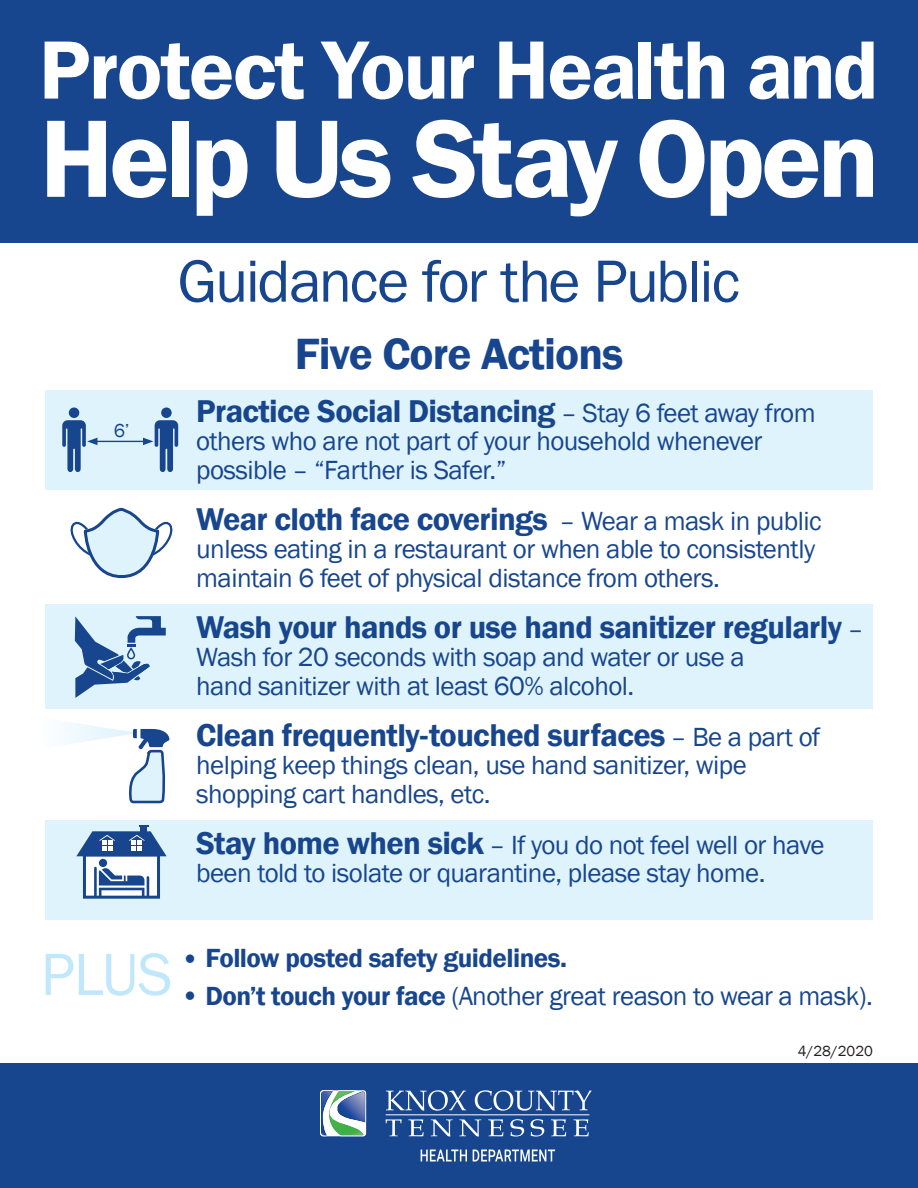
<style>
.page{position:relative;width:918px;height:1188px;background:#fff}
.page>*{position:absolute;margin:0;border:0;box-sizing:border-box;transform-origin:0 0}
.t1{font:600 114px "Franklin Gothic";letter-spacing:-.04em;color:#fff}
.t2{font:600 85.5px "Franklin Gothic";letter-spacing:-.02em;color:#fff}
.t3{font:61.5px "Franklin Gothic";letter-spacing:-.04em;color:#17468e}
.t4{font:61.5px "Franklin Gothic";color:#c1e8fa}
.t5{font:600 45px "Franklin Gothic";letter-spacing:-.02em;color:#17468e}
.t6{font:600 32.4px "Franklin Gothic";letter-spacing:-.02em;color:#17468e}
.t7{font:27px/28.5px "Franklin Gothic";letter-spacing:-.02em;color:#17468e}
.t8{font:600 27px "Franklin Gothic";letter-spacing:-.02em;color:#17468e}
.t9{font:19.35px "Franklin Gothic";color:#17468e}
.t10{font:15px "Franklin Gothic";color:#231f20}
.s1{font-weight:400;font-size:27px}
.s2{font-weight:600;font-size:32.4px}
.s3{font-weight:400;font-size:30px}
.s4{font-size:30px}
.s5{font-weight:600}
</style>
<div class="page">
<div style="left:0;top:0;width:918px;height:242px;background:#17468e"></div>
<div style="left:0;top:1064px;width:918px;height:124px;background:#17468e"></div>
<svg style="left:386px;top:1119px;width:16px;height:17px"></svg>
<svg style="left:408px;top:1119px;width:16px;height:17px"></svg>
<svg style="left:431px;top:1119px;width:22px;height:18px"></svg>
<svg style="left:459px;top:1119px;width:22px;height:18px"></svg>
<svg style="left:488px;top:1119px;width:15px;height:17px"></svg>
<svg style="left:510px;top:1119px;width:14px;height:18px"></svg>
<svg style="left:530px;top:1119px;width:14px;height:18px"></svg>
<svg style="left:551px;top:1119px;width:15px;height:17px"></svg>
<svg style="left:574px;top:1119px;width:15px;height:17px"></svg>
<svg style="left:386px;top:1090px;width:80px;height:21px"></svg>
<svg style="left:475px;top:1090px;width:117px;height:21px"></svg>
<hr style="left:386px;top:1115px;width:203px;height:1px;background:#fff">
<svg style="left:421px;top:1150px;width:46px;height:11px"></svg>
<svg style="left:473px;top:1149px;width:82px;height:13px"></svg>
<svg style="left:320px;top:1090px;width:46px;height:46px;background:#94b3bb"></svg>
<div style="left:45px;top:390px;width:828px;height:100px;background:#dff3fc"></div>
<div style="left:45px;top:604px;width:828px;height:104px;background:#dff3fc"></div>
<div style="left:45px;top:820px;width:828px;height:99px;background:#dff3fc"></div>
<svg style="left:70px;top:507px;width:103px;height:72px"></svg>
<svg style="left:75px;top:616px;width:91px;height:82px"></svg>
<div style="left:69px;top:407px;width:10px;height:11px;background:#17468e;border-radius:50%"></div>
<div style="left:161px;top:407px;width:11px;height:11px;background:#17468e;border-radius:50%"></div>
<hr style="left:95px;top:441px;width:50px;height:1px;background:#17468e">
<svg style="left:62px;top:420px;width:35px;height:52px"></svg>
<svg style="left:143px;top:420px;width:35px;height:52px"></svg>
<div style="left:83px;top:853px;width:77px;height:46px;background:#fff;border:3px solid #17468e"></div>
<svg style="left:76px;top:825px;width:91px;height:31px"></svg>
<div style="left:99px;top:859px;width:8px;height:8px;background:#17468e;border-radius:50%"></div>
<svg style="left:94px;top:867px;width:55px;height:29px"></svg>
<svg style="left:64px;top:722px;width:105px;height:82px"></svg>
<h2 class="t2" style="left:39px;top:17px;width:841px">Protect Your Health and</h2>
<h1 class="t1" style="left:40px;top:89px;width:842px">Help Us Stay Open</h1>
<p class="t9" style="left:114px;top:419px;width:17px">6’</p>
<h3 class="t3" style="left:178px;top:243px;width:564px">Guidance for the Public</h3>
<h3 class="t5" style="left:295px;top:326px;width:330px">Five Core Actions</h3>
<p class="t6" style="left:196px;top:391px;width:621px">Practice Social Distancing <span class="s1">– Stay 6 feet away from</span></p>
<p class="t7" style="left:196px;top:427px;width:568px">others who are not part of your household whenever possible – “Farther is Safer.”</p>
<p class="t6" style="left:196px;top:499px;width:627px">Wear cloth face coverings <span class="s1">– Wear a mask in public</span></p>
<p class="t7" style="left:196px;top:535px;width:621px">unless eating in a restaurant or when able to consistently maintain 6 feet of physical distance from others.</p>
<p class="t6" style="left:196px;top:607px;width:669px">Wash your hands or use hand sanitizer regularly <span class="s1">–</span></p>
<p class="t7" style="left:196px;top:643px;width:550px">Wash for 20 seconds with soap and water or use a hand sanitizer with at least 60% alcohol.</p>
<p class="t6" style="left:196px;top:715px;width:626px">Clean frequently-touched surfaces <span class="s1">– Be a part of</span></p>
<p class="t7" style="left:196px;top:751px;width:552px">helping keep things clean, use hand sanitizer, wipe shopping cart handles, etc.</p>
<p class="t7" style="left:196px;top:831px;width:630px"><span class="s2">Stay home when sick</span> – If you do not feel well or have been told to isolate or quarantine, please stay home.</p>
<h3 class="t4" style="left:41px;top:936px;width:134px">PLUS</h3>
<p class="t8" style="left:180px;top:942px;width:389px"><span class="s3">•</span> Follow posted safety guidelines.</p>
<p class="t7" style="left:180px;top:982px;width:694px"><span class="s4">•</span> <span class="s5">Don’t touch your face</span> (Another great reason to wear a mask).</p>
<p class="t10" style="left:798px;top:1041px;width:77px">4/28/2020</p>
</div>
